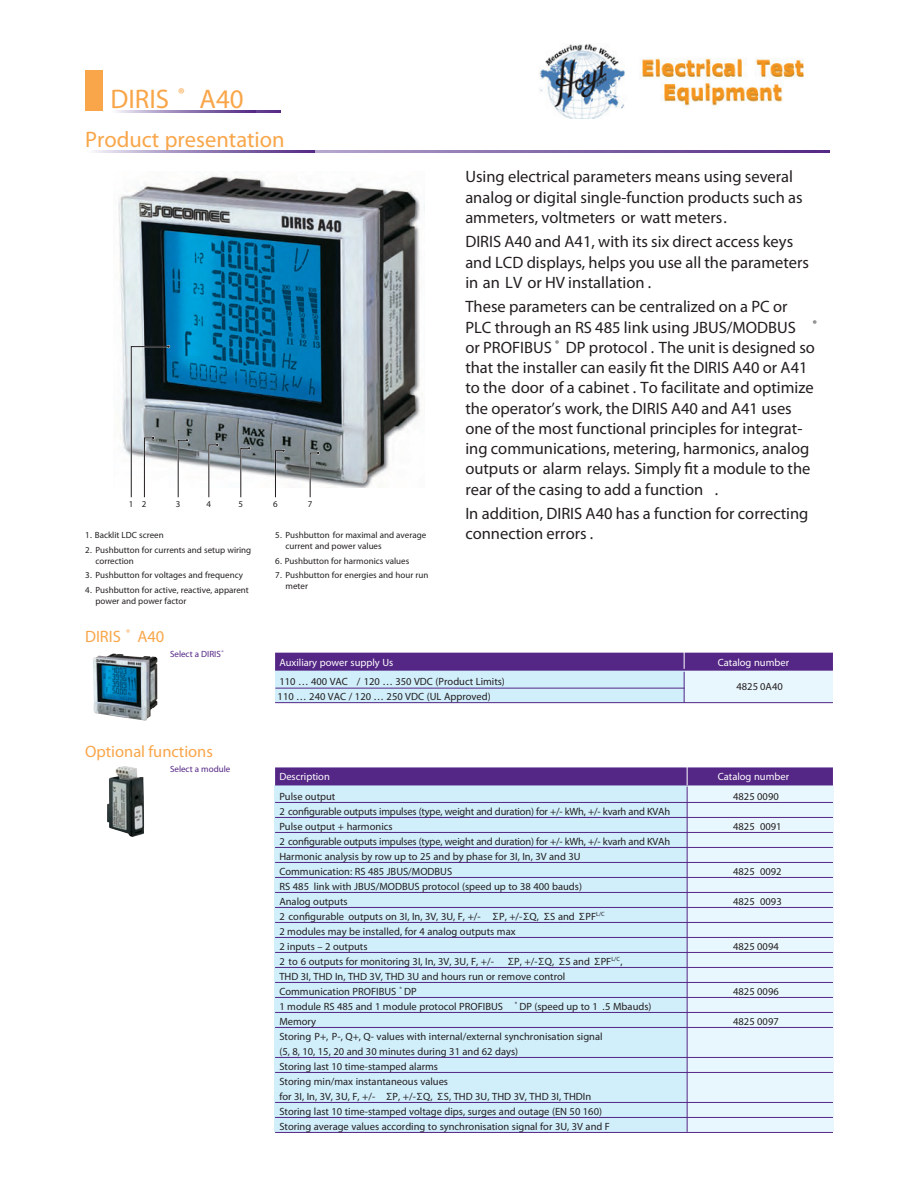
<style>
.page{position:relative;width:918px;height:1188px;background:#fff}
.page>*{position:absolute;margin:0;border:0;box-sizing:border-box;transform-origin:0 0}
.t1{font:600 27px "Itc Eras";color:#f9a64a}
.t2{font:600 22.5px "Itc Eras";color:#f9a64a}
.t3{font:16.5px/20.2px "Itc Eras";color:#231f20}
.t4{font:600 16.5px "Itc Eras";color:#f9a64a}
.t5{font:10.5px/15px "Itc Eras";color:#231f20}
.t6{font:10.5px/15px "Itc Eras";letter-spacing:-.02em;color:#231f20}
.t7{font:600 10.5px "Itc Eras";color:#fff}
.t8{font:9px/10.5px "Itc Eras";color:#231f20}
.t9{font:9px "Itc Eras";color:#542685}
.t10{font:8.85px "Helvetica Neue";color:#231f20}
</style>
<div class="page">
<svg style="left:255px;top:111px;width:26px;height:1px"></svg>
<svg style="left:315px;top:151px;width:514px;height:1px"></svg>
<div style="left:687px;top:786px;width:147px;height:346px;background:#e8f6fd"></div>
<div style="left:685px;top:671px;width:148px;height:32px;background:#e8f6fd"></div>
<div style="left:274px;top:786px;width:413px;height:346px;background:#d1eefb"></div>
<div style="left:276px;top:671px;width:409px;height:32px;background:#d1eefb"></div>
<div style="left:85px;top:70px;width:17px;height:41px;background:#f9a64a"></div>
<svg style="left:116px;top:111px;width:139px;height:1px"></svg>
<img style="left:118px;top:171px;width:307px;height:316px">
<svg style="left:309px;top:451px;width:11px;height:47px"></svg>
<svg style="left:274px;top:449px;width:11px;height:49px"></svg>
<svg style="left:240px;top:447px;width:11px;height:51px"></svg>
<svg style="left:208px;top:443px;width:11px;height:55px"></svg>
<svg style="left:177px;top:439px;width:12px;height:59px"></svg>
<svg style="left:130px;top:345px;width:40px;height:153px"></svg>
<img style="left:93px;top:654px;width:65px;height:67px">
<div style="left:275px;top:653px;width:558px;height:18px;background:#542685"></div>
<hr style="left:275px;top:702px;width:558px;height:1px;background:#542685">
<svg style="left:684px;top:652px;width:1px;height:17px"></svg>
<hr style="left:684px;top:672px;width:1px;height:31px;background:#542685">
<img style="left:107px;top:766px;width:37px;height:71px">
<div style="left:275px;top:767px;width:558px;height:18px;background:#542685"></div>
<hr style="left:275px;top:802px;width:558px;height:1px;background:#542685">
<hr style="left:275px;top:817px;width:558px;height:1px;background:#542685">
<hr style="left:275px;top:832px;width:558px;height:1px;background:#542685">
<hr style="left:275px;top:847px;width:558px;height:1px;background:#542685">
<hr style="left:275px;top:862px;width:558px;height:1px;background:#542685">
<hr style="left:275px;top:877px;width:558px;height:1px;background:#542685">
<hr style="left:275px;top:892px;width:558px;height:1px;background:#542685">
<hr style="left:275px;top:907px;width:558px;height:1px;background:#542685">
<hr style="left:275px;top:922px;width:558px;height:1px;background:#542685">
<hr style="left:275px;top:937px;width:558px;height:1px;background:#542685">
<hr style="left:275px;top:952px;width:558px;height:1px;background:#542685">
<hr style="left:275px;top:967px;width:558px;height:1px;background:#542685">
<hr style="left:275px;top:982px;width:558px;height:1px;background:#542685">
<hr style="left:275px;top:997px;width:558px;height:1px;background:#542685">
<hr style="left:275px;top:1012px;width:558px;height:1px;background:#542685">
<hr style="left:275px;top:1027px;width:558px;height:1px;background:#542685">
<hr style="left:275px;top:1057px;width:558px;height:1px;background:#542685">
<hr style="left:275px;top:1072px;width:558px;height:1px;background:#542685">
<hr style="left:275px;top:1102px;width:558px;height:1px;background:#542685">
<hr style="left:275px;top:1117px;width:558px;height:1px;background:#542685">
<hr style="left:275px;top:1132px;width:558px;height:1px;background:#542685">
<svg style="left:687px;top:767px;width:1px;height:18px"></svg>
<hr style="left:687px;top:787px;width:1px;height:345px;background:#542685">
<svg style="left:94px;top:151px;width:221px;height:2px"></svg>
<hr style="left:275px;top:688px;width:410px;height:1px;background:#542685">
<img style="left:539px;top:44px;width:265px;height:74px">
<p class="t1" style="left:111px;top:90px;width:135px">DIRIS <sup>®</sup> A40</p>
<p class="t2" style="left:85px;top:132px;width:201px">Product presentation</p>
<p class="t10" style="left:129px;top:499px;width:19px">1 2</p>
<p class="t10" style="left:176px;top:499px;width:6px">3</p>
<p class="t10" style="left:206px;top:499px;width:6px">4</p>
<p class="t10" style="left:238px;top:499px;width:6px">5</p>
<p class="t10" style="left:273px;top:499px;width:6px">6</p>
<p class="t10" style="left:308px;top:499px;width:6px">7</p>
<p class="t3" style="left:465px;top:169px;width:339px">Using electrical parameters means using several analog or digital single-function products such as ammeters, voltmeters or watt meters.</p>
<p class="t3" style="left:465px;top:234px;width:345px">DIRIS A40 and A41, with its six direct access keys and LCD displays, helps you use all the parameters in an LV or HV installation .</p>
<p class="t3" style="left:465px;top:299px;width:353px">These parameters can be centralized on a PC or PLC through an RS 485 link using JBUS/MODBUS <sup>® </sup>or PROFIBUS <sup>®</sup> DP protocol . The unit is designed so that the installer can easily fit the DIRIS A40 or A41 to the door of a cabinet . To facilitate and optimize the operator’s work, the DIRIS A40 and A41 uses one of the most functional principles for integrat&shy;ing communications, metering, harmonics, analog outputs or alarm relays. Simply fit a module to the rear of the casing to add a function .</p>
<p class="t3" style="left:465px;top:505px;width:345px">In addition, DIRIS A40 has a function for correcting</p>
<p class="t8" style="left:85px;top:531px;width:80px">1. Backlit LDC screen</p>
<p class="t3" style="left:465px;top:526px;width:129px">connection errors .</p>
<p class="t8" style="left:95px;top:546px;width:157px;text-indent:-10px">2. Pushbutton for currents and setup wiring correction</p>
<p class="t8" style="left:85px;top:571px;width:159px">3. Pushbutton for voltages and frequency</p>
<p class="t8" style="left:95px;top:586px;width:155px;text-indent:-10px">4. Pushbutton for active, reactive, apparent power and power factor</p>
<p class="t8" style="left:286px;top:531px;width:142px;text-indent:-10px">5. Pushbutton for maximal and average current and power values</p>
<p class="t8" style="left:275px;top:556px;width:136px">6. Pushbutton for harmonics values</p>
<p class="t8" style="left:286px;top:571px;width:144px;text-indent:-10px">7. Pushbutton for energies and hour run meter</p>
<p class="t4" style="left:85px;top:631px;width:81px">DIRIS <sup>®</sup> A40</p>
<p class="t9" style="left:170px;top:651px;width:55px">Select a DIRIS<sup>®</sup></p>
<p class="t4" style="left:85px;top:746px;width:129px">Optional functions</p>
<p class="t9" style="left:170px;top:766px;width:62px">Select a module</p>
<p class="t7" style="left:279px;top:659px;width:115px">Auxiliary power supply Us</p>
<p class="t7" style="left:718px;top:659px;width:73px">Catalog number</p>
<p class="t5" style="left:278px;top:675px;width:229px">110 … 400 VAC / 120 … 350 VDC (Product Limits)<br>110 … 240 VAC / 120 … 250 VDC (UL Approved)</p>
<p class="t5" style="left:737px;top:680px;width:48px">4825 0A40</p>
<p class="t7" style="left:279px;top:773px;width:52px">Description</p>
<p class="t7" style="left:718px;top:773px;width:73px">Catalog number</p>
<p class="t5" style="left:279px;top:790px;width:58px">Pulse output</p>
<p class="t5" style="left:733px;top:790px;width:47px">4825 0090</p>
<p class="t6" style="left:279px;top:805px;width:392px">2 configurable outputs impulses (type, weight and duration) for +/- kWh, +/- kvarh and KVAh<br>Pulse output + harmonics</p>
<p class="t5" style="left:733px;top:820px;width:50px">4825 0091</p>
<p class="t5" style="left:279px;top:835px;width:392px">2 configurable outputs impulses (type, weight and duration) for +/- kWh, +/- kvarh and KVAh<br>Harmonic analysis by row up to 25 and by phase for 3I, In, 3V and 3U<br>Communication: RS 485 JBUS/MODBUS</p>
<p class="t5" style="left:279px;top:880px;width:304px">RS 485 link with JBUS/MODBUS protocol (speed up to 38 400 bauds)<br>Analog outputs</p>
<p class="t5" style="left:279px;top:910px;width:327px;text-indent:220px">P, +/- Q, S and PF<sup>L/C<br></sup>2 modules may be installed, for 4 analog outputs max<br>2 inputs – 2 outputs</p>
<p class="t5" style="left:279px;top:910px;width:203px">2 configurable outputs on 3I, In, 3V, 3U, F, +/-</p>
<p class="t5" style="left:279px;top:955px;width:345px;text-indent:235px">P, +/- Q, S and PF<sup>L/C</sup>,<br>THD 3I, THD In, THD 3V, THD 3U and hours run or remove control<br>Communication PROFIBUS <sup>®</sup> DP</p>
<p class="t5" style="left:279px;top:955px;width:216px">2 to 6 outputs for monitoring 3I, In, 3V, 3U, F, +/-</p>
<p class="t5" style="left:279px;top:1000px;width:374px">1 module RS 485 and 1 module protocol PROFIBUS <sup>®</sup> DP (speed up to 1 .5 Mbauds)<br>Memory</p>
<p class="t5" style="left:279px;top:1030px;width:325px">Storing P+, P-, Q+, Q- values with internal/external synchronisation signal (5, 8, 10, 15, 20 and 30 minutes during 31 and 62 days)<br>Storing last 10 time-stamped alarms<br>Storing min/max instantaneous values<br>for 3I, In, 3V, 3U, F, +/-</p>
<p class="t5" style="left:279px;top:1090px;width:332px;text-indent:113px">P, +/- Q, S, THD 3U, THD 3V, THD 3I, THDIn<br>Storing last 10 time-stamped voltage dips, surges and outage (EN 50 160)<br>Storing average values according to synchronisation signal for 3U, 3V and F</p>
<p class="t5" style="left:733px;top:865px;width:50px">4825 0092</p>
<p class="t5" style="left:733px;top:895px;width:50px">4825 0093</p>
<p class="t5" style="left:733px;top:940px;width:47px">4825 0094</p>
<p class="t5" style="left:733px;top:985px;width:47px">4825 0096</p>
<p class="t5" style="left:733px;top:1015px;width:47px">4825 0097</p>
</div>
